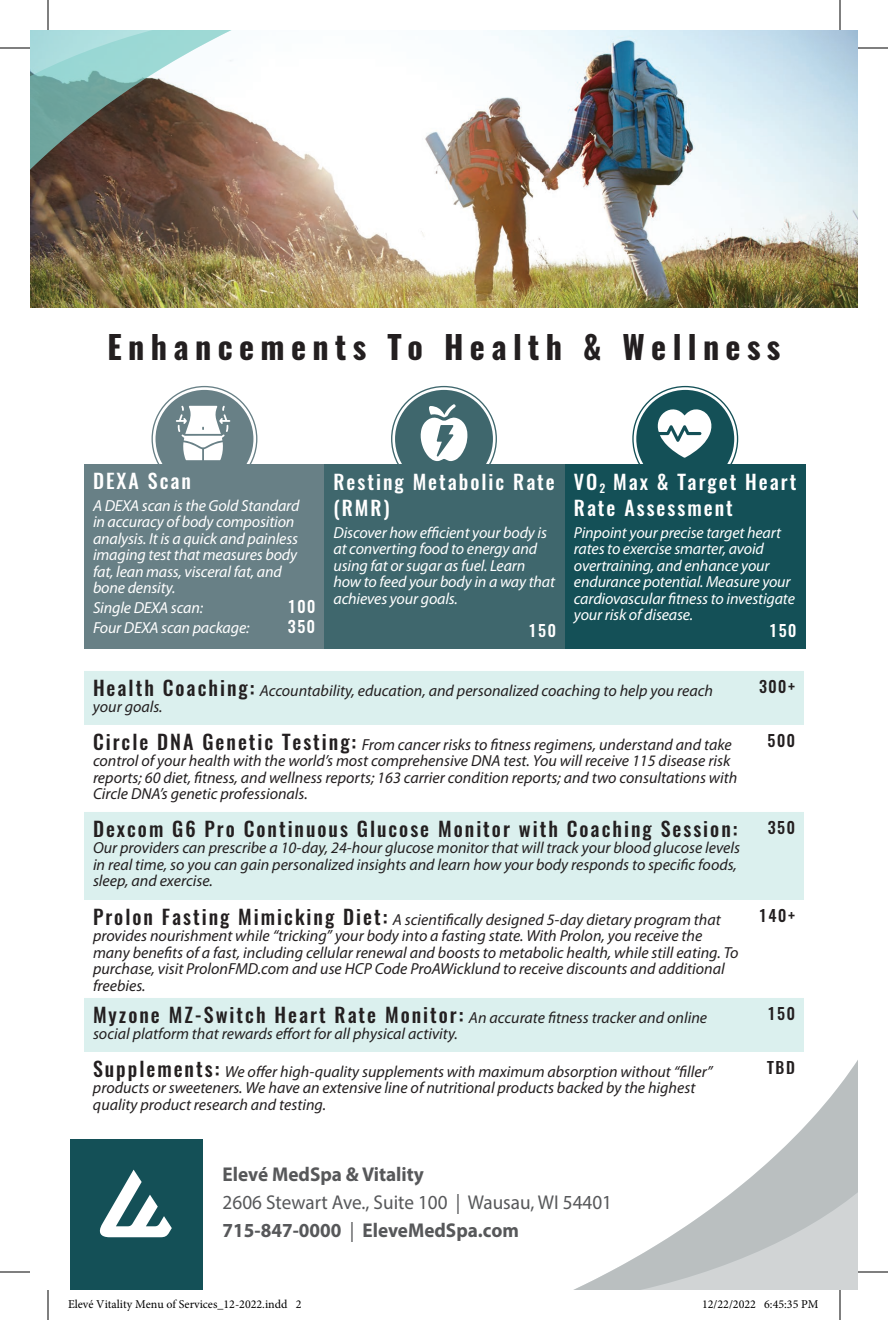
<style>
.page{position:relative;width:888px;height:1320px;background:#fff}
.page>*{position:absolute;margin:0;border:0;box-sizing:border-box;transform-origin:0 0}
.t1{font:700 32px "Oswald";letter-spacing:.2em;color:#231f20}
.t2{font:20px/28px "Myriad Pro";color:#57585a;scale:.96 1}
.t3{font:500 20px/26px "Oswald";letter-spacing:.1em;color:#fff}
.t4{font:500 20px "Oswald";letter-spacing:.1em;color:#231f20}
.t5{font:700 20px "Myriad Pro";color:#57585a;scale:.96 1}
.t6{font:italic 16px/16.4px "Myriad Pro";color:#231f20}
.t7{font:italic 16px/16.4px "Myriad Pro";letter-spacing:-.01em;color:#fff}
.t8{font:500 16px "Oswald";letter-spacing:.1em;color:#231f20}
.t9{font:500 16px "Oswald";letter-spacing:.1em;color:#fff}
.t10{font:12px "Minion Pro";color:#000}
.s1{font-family:"Oswald";font-weight:500;font-style:normal;font-size:20px}
.s2{font-weight:700}
</style>
<div class="page">
<img style="left:282px;top:30px;width:576px;height:277px">
<img style="left:30px;top:277px;width:252px;height:31px">
<svg style="left:30px;top:30px;width:302px;height:247px"></svg>
<svg style="left:573px;top:1060px;width:285px;height:230px"></svg>
<div style="left:70px;top:1140px;width:132px;height:150px;background:#145057"></div>
<svg style="left:100px;top:1170px;width:72px;height:67px"></svg>
<svg style="left:84px;top:671px;width:720px;height:381px;fill:#dbf0ee"></svg>
<div style="left:156px;top:390px;width:97px;height:98px;background:#688086;border-radius:50%"></div>
<svg style="left:176px;top:406px;width:54px;height:54px"></svg>
<div style="left:395px;top:390px;width:98px;height:98px;background:#3f676d;border-radius:50%"></div>
<svg style="left:420px;top:404px;width:48px;height:57px"></svg>
<div style="left:636px;top:390px;width:98px;height:98px;background:#145057;border-radius:50%"></div>
<svg style="left:658px;top:409px;width:54px;height:49px"></svg>
<div style="left:84px;top:464px;width:240px;height:185px;background:#688086"></div>
<div style="left:324px;top:464px;width:241px;height:185px;background:#3f676d"></div>
<div style="left:565px;top:464px;width:240px;height:185px;background:#145057"></div>
<hr style="left:0;top:48px;width:30px;height:1px;background:#000">
<hr style="left:858px;top:48px;width:30px;height:1px;background:#000">
<hr style="left:0;top:1272px;width:30px;height:1px;background:#000">
<hr style="left:858px;top:1272px;width:30px;height:1px;background:#000">
<hr style="left:48px;top:0;width:1px;height:30px;background:#000">
<hr style="left:48px;top:1290px;width:1px;height:30px;background:#000">
<hr style="left:840px;top:0;width:1px;height:30px;background:#000">
<hr style="left:840px;top:1290px;width:1px;height:30px;background:#000">
<div style="left:764px;top:1243px;width:55px;height:47px;background:#d1d4d5"></div>
<h1 class="t1" style="left:107px;top:325px;width:675px">Enhancements To Health &amp; Wellness</h1>
<p class="t3" style="left:93px;top:468px;width:100px">DEXA Scan</p>
<p class="t7" style="left:93px;top:497px;width:208px">A DEXA scan is the Gold Standard in accuracy of body composition analysis. It is a quick and painless imaging test that measures body fat, lean mass, visceral fat, and bone density.</p>
<p class="t7" style="left:93px;top:599px;width:112px">Single DEXA scan:</p>
<p class="t9" style="left:288px;top:595px;width:29px">100</p>
<p class="t7" style="left:93px;top:619px;width:158px">Four DEXA scan package:</p>
<p class="t9" style="left:288px;top:615px;width:29px">350</p>
<p class="t3" style="left:333px;top:469px;width:223px">Resting Metabolic Rate (RMR)</p>
<p class="t7" style="left:333px;top:524px;width:223px">Discover how efficient your body is at converting food to energy and using fat or sugar as fuel. Learn how to feed your body in a way that achieves your goals.</p>
<p class="t9" style="left:529px;top:619px;width:29px">150</p>
<p class="t3" style="left:574px;top:469px;width:224px">VO<sub>2</sub> Max &amp; Target Heart<br>Rate Assessment</p>
<p class="t7" style="left:574px;top:524px;width:223px">Pinpoint your precise target heart rates to exercise smarter, avoid overtraining, and enhance your endurance potential. Measure your cardiovascular fitness to investigate your risk of disease.</p>
<p class="t9" style="left:769px;top:619px;width:29px">150</p>
<p class="t6" style="left:93px;top:682px;width:622px"><span class="s1">Health Coaching:</span> Accountability, education, and personalized coaching to help you reach your goals.</p>
<p class="t8" style="left:759px;top:675px;width:37px">300+</p>
<p class="t6" style="left:93px;top:736px;width:646px"><span class="s1">Circle DNA Genetic Testing:</span> From cancer risks to fitness regimens, understand and take control of your health with the world’s most comprehensive DNA test. You will receive 115 disease risk reports; 60 diet, fitness, and wellness reports; 163 carrier condition reports; and two consultations with Circle DNA’s genetic professionals.</p>
<p class="t8" style="left:768px;top:729px;width:29px">500</p>
<p class="t4" style="left:93px;top:815px;width:646px">Dexcom G6 Pro Continuous Glucose Monitor with Coaching Session:</p>
<p class="t6" style="left:93px;top:839px;width:649px">Our providers can prescribe a 10-day, 24-hour glucose monitor that will track your blood glucose levels in real time, so you can gain personalized insights and learn how your body responds to specific foods, sleep, and exercise.</p>
<p class="t8" style="left:768px;top:816px;width:29px">350</p>
<p class="t6" style="left:93px;top:911px;width:647px"><span class="s1">Prolon Fasting Mimicking Diet:</span> A scientifically designed 5-day dietary program that provides nourishment while “tricking” your body into a fasting state. With Prolon, you receive the many benefits of a fast, including cellular renewal and boosts to metabolic health, while still eating. To purchase, visit ProlonFMD.com and use HCP Code ProAWicklund to receive discounts and additional freebies.</p>
<p class="t8" style="left:759px;top:904px;width:38px">140+</p>
<p class="t6" style="left:93px;top:1009px;width:616px"><span class="s1">Myzone MZ-Switch Heart Rate Monitor:</span> An accurate fitness tracker and online social platform that rewards effort for all physical activity.</p>
<p class="t8" style="left:768px;top:1002px;width:29px">150</p>
<p class="t6" style="left:93px;top:1063px;width:621px"><span class="s1">Supplements:</span> We offer high-quality supplements with maximum absorption without “filler” products or sweeteners. We have an extensive line of nutritional products backed by the highest quality product research and testing.</p>
<p class="t8" style="left:767px;top:1056px;width:29px">TBD</p>
<p class="t5" style="left:223px;top:1162px;width:211px">Elevé MedSpa &amp; Vitality</p>
<p class="t2" style="left:223px;top:1188px;width:407px">2606 Stewart Ave., Suite 100 | Wausau, WI 54401<br><span class="s2">715-847-0000</span> | <span class="s2">EleveMedSpa.com</span></p>
<p class="t10" style="left:68px;top:1296px;width:235px">Elevé Vitality Menu of Services_12-2022.indd 2</p>
<p class="t10" style="left:702px;top:1296px;width:118px">12/22/2022 6:45:35 PM</p>
</div>
